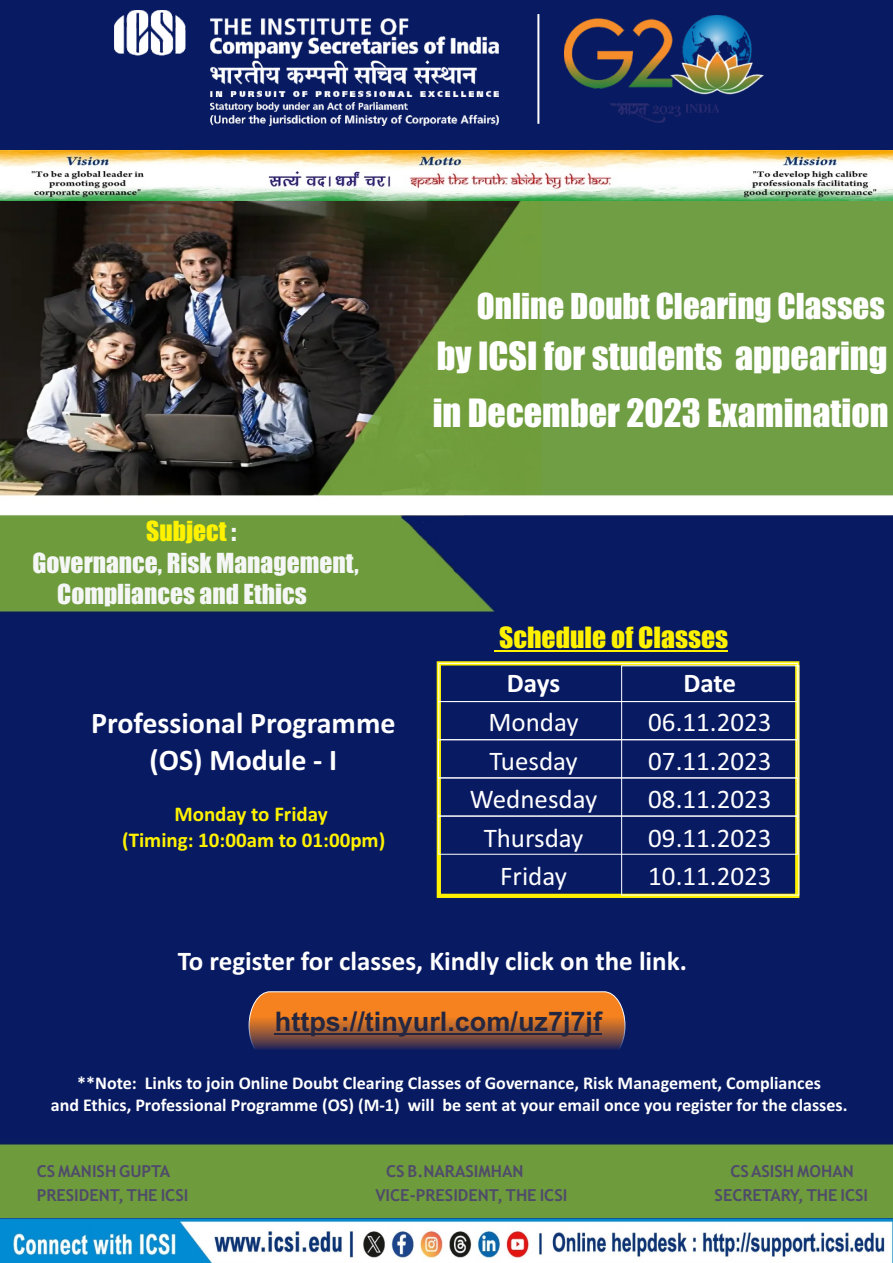
<style>
.page{position:relative;width:893px;height:1263px;background:#fff}
.page>*{position:absolute;margin:0;border:0;box-sizing:border-box;transform-origin:0 0}
.t1{font:36px "Impact";color:#fff}
.t2{font:33px "Impact";color:#fff}
.t3{font:700 30px/36.6px "Calibri";color:#fff;text-align:center}
.t4{font:27px "Calibri";color:#fff}
.t5{font:700 27px "Calibri";color:#fff}
.t6{font:700 27px "Arial";color:#252740}
.t7{font:27px "Impact";color:#fff200}
.t8{font:25.5px "Impact";color:#f5f6f6}
.t9{font:25.5px "Impact";color:#fff200}
.t10{font:700 21px/25.7px "Calibri";color:#fff200;text-align:center}
.t11{font:700 18px/21.9px "Calibri";color:#fff;text-align:center}
.t12{font:700 16.5px "Trebuchet MS";color:#4f4b6a}
.s1{color:#f5f6f6}
</style>
<div class="page">
<img style="left:0;top:0;width:893px;height:1219px">
<div style="left:437px;top:661px;width:362px;height:237px;border:4px solid #fff200"></div>
<hr style="left:494px;top:651px;width:234px;height:1px;background:#fff200">
<svg style="left:249px;top:991px;width:376px;height:69px;background:#9c5d3b"></svg>
<hr style="left:275px;top:1033px;width:327px;height:1px;background:#252740">
<div style="left:439px;top:663px;width:358px;height:39px;border:1px solid #fff"></div>
<div style="left:439px;top:701px;width:358px;height:39px;border:1px solid #fff"></div>
<div style="left:438px;top:739px;width:359px;height:39px;border:1px solid #fff"></div>
<div style="left:439px;top:816px;width:358px;height:38px;border:1px solid #fff"></div>
<div style="left:621px;top:666px;width:178px;height:229px;border:1px solid #fff"></div>
<img style="left:564px;top:16px;width:200px;height:106px">
<img style="left:0;top:151px;width:893px;height:49px">
<img style="left:115px;top:10px;width:383px;height:115px">
<img style="left:0;top:1219px;width:893px;height:44px">
<h2 class="t2" style="left:477px;top:293px;width:410px">Online Doubt Clearing Classes</h2>
<h1 class="t1" style="left:437px;top:342px;width:452px">by ICSI for students appearing</h1>
<h3 class="t9" style="left:146px;top:521px;width:91px">Subject <span class="s1">:</span></h3>
<h3 class="t8" style="left:32px;top:552px;width:328px">Governance, Risk Management,</h3>
<h3 class="t8" style="left:57px;top:583px;width:251px">Compliances and Ethics</h3>
<h3 class="t3" style="left:91px;top:707px;width:306px">Professional Programme (OS) Module - I</h3>
<p class="t10" style="left:122px;top:803px;width:265px">Monday to Friday<br>(Timing: 10:00am to 01:00pm)</p>
<h1 class="t1" style="left:433px;top:398px;width:457px">in December 2023 Examination</h1>
<h3 class="t7" style="left:499px;top:627px;width:231px">Schedule of Classes</h3>
<h3 class="t5" style="left:507px;top:672px;width:55px">Days</h3>
<h3 class="t5" style="left:683px;top:672px;width:54px">Date</h3>
<h3 class="t4" style="left:488px;top:711px;width:92px">Monday</h3>
<h3 class="t4" style="left:648px;top:711px;width:125px">06.11.2023</h3>
<h3 class="t4" style="left:489px;top:749px;width:90px">Tuesday</h3>
<h3 class="t4" style="left:648px;top:749px;width:125px">07.11.2023</h3>
<h3 class="t4" style="left:470px;top:788px;width:129px">Wednesday</h3>
<h3 class="t4" style="left:648px;top:788px;width:125px">08.11.2023</h3>
<h3 class="t4" style="left:484px;top:827px;width:101px">Thursday</h3>
<h3 class="t4" style="left:648px;top:827px;width:125px">09.11.2023</h3>
<h3 class="t4" style="left:500px;top:865px;width:68px">Friday</h3>
<h3 class="t4" style="left:648px;top:865px;width:125px">10.11.2023</h3>
<h3 class="t5" style="left:178px;top:950px;width:511px">To register for classes, Kindly click on the link.</h3>
<h3 class="t6" style="left:275px;top:1011px;width:329px">https://tinyurl.com/uz7j7jf</h3>
<p class="t11" style="left:51px;top:1073px;width:798px">**Note: Links to join Online Doubt Clearing Classes of Governance, Risk Management, Compliances<br>and Ethics, Professional Programme (OS) (M-1) will be sent at your email once you register for the classes.</p>
<p class="t12" style="left:37px;top:1165px;width:135px">CS MANISH GUPTA</p>
<p class="t12" style="left:386px;top:1165px;width:139px">CS B.NARASIMHAN</p>
<p class="t12" style="left:730px;top:1165px;width:125px">CS ASISH MOHAN</p>
<p class="t12" style="left:37px;top:1189px;width:153px">PRESIDENT, THE ICSI</p>
<p class="t12" style="left:375px;top:1189px;width:194px">VICE-PRESIDENT, THE ICSI</p>
<p class="t12" style="left:715px;top:1189px;width:155px">SECRETARY, THE ICSI</p>
</div>
